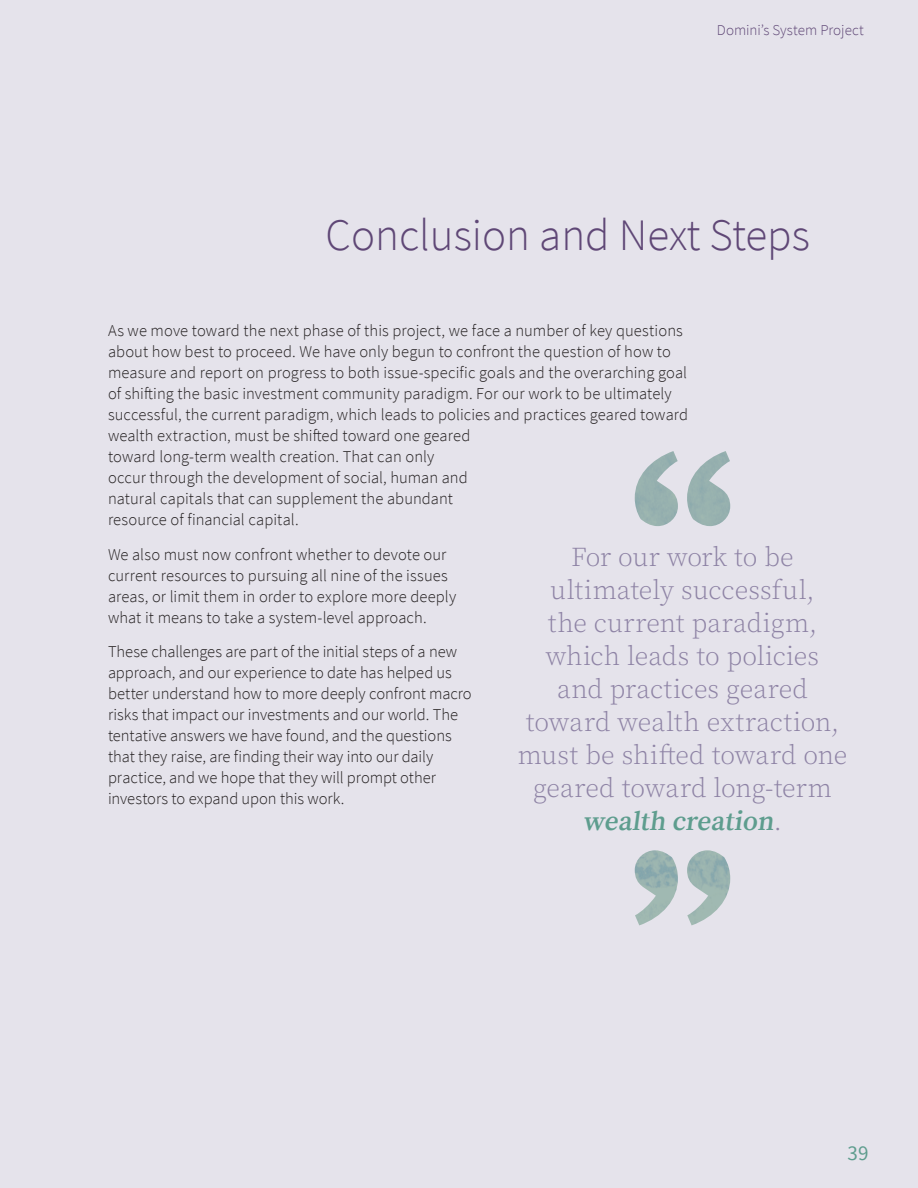
<style>
.page{position:relative;width:918px;height:1188px;background:#e5e3eb}
.page>*{position:absolute;margin:0;border:0;box-sizing:border-box;transform-origin:0 0}
.t1{font:300 45px "Source Sans Pro";color:#5f4776}
.t2{font:300 27px/33px "Source Serif Pro";color:#8e83a5;text-align:center}
.t3{font:21px "Source Sans Pro";color:#5e9d8e}
.t4{font:300 16.5px/21px "Source Sans Pro";letter-spacing:.005em;color:#231f20}
.t5{font:300 15px "Source Sans Pro";color:#5f4776}
.s1{font-weight:600;color:#5e9d8e}
</style>
<div class="page">
<img style="left:635px;top:451px;width:95px;height:75px">
<img style="left:635px;top:850px;width:95px;height:75px">
<p class="t5" style="left:717px;top:21px;width:149px">Domini’s System Project</p>
<h1 class="t1" style="left:326px;top:207px;width:486px">Conclusion and Next Steps</h1>
<p class="t4" style="left:108px;top:320px;width:582px">As we move toward the next phase of this project, we face a number of key questions about how best to proceed. We have only begun to confront the question of how to measure and report on progress to both issue-specific goals and the overarching goal of shifting the basic investment community paradigm. For our work to be ultimately successful, the current paradigm, which leads to policies and practices geared toward wealth extraction, must be shifted toward one geared<br>toward long-term wealth creation. That can only<br>occur through the development of social, human and<br>natural capitals that can supplement the abundant<br>resource of financial capital.</p>
<p class="t4" style="left:108px;top:544px;width:350px">We also must now confront whether to devote our current resources to pursuing all nine of the issues areas, or limit them in order to explore more deeply what it means to take a system-level approach.</p>
<p class="t4" style="left:108px;top:641px;width:365px">These challenges are part of the initial steps of a new approach, and our experience to date has helped us better understand how to more deeply confront macro risks that impact our investments and our world. The tentative answers we have found, and the questions that they raise, are finding their way into our daily practice, and we hope that they will prompt other investors to expand upon this work.</p>
<h2 class="t2" style="left:518px;top:541px;width:331px">For our work to be ultimately successful,<br>the current paradigm, which leads to policies<br>and practices geared toward wealth extraction, must be shifted toward one geared toward long-term <span class="s1">wealth creation</span>.</h2>
<p class="t3" style="left:848px;top:1140px;width:22px">39</p>
</div>
